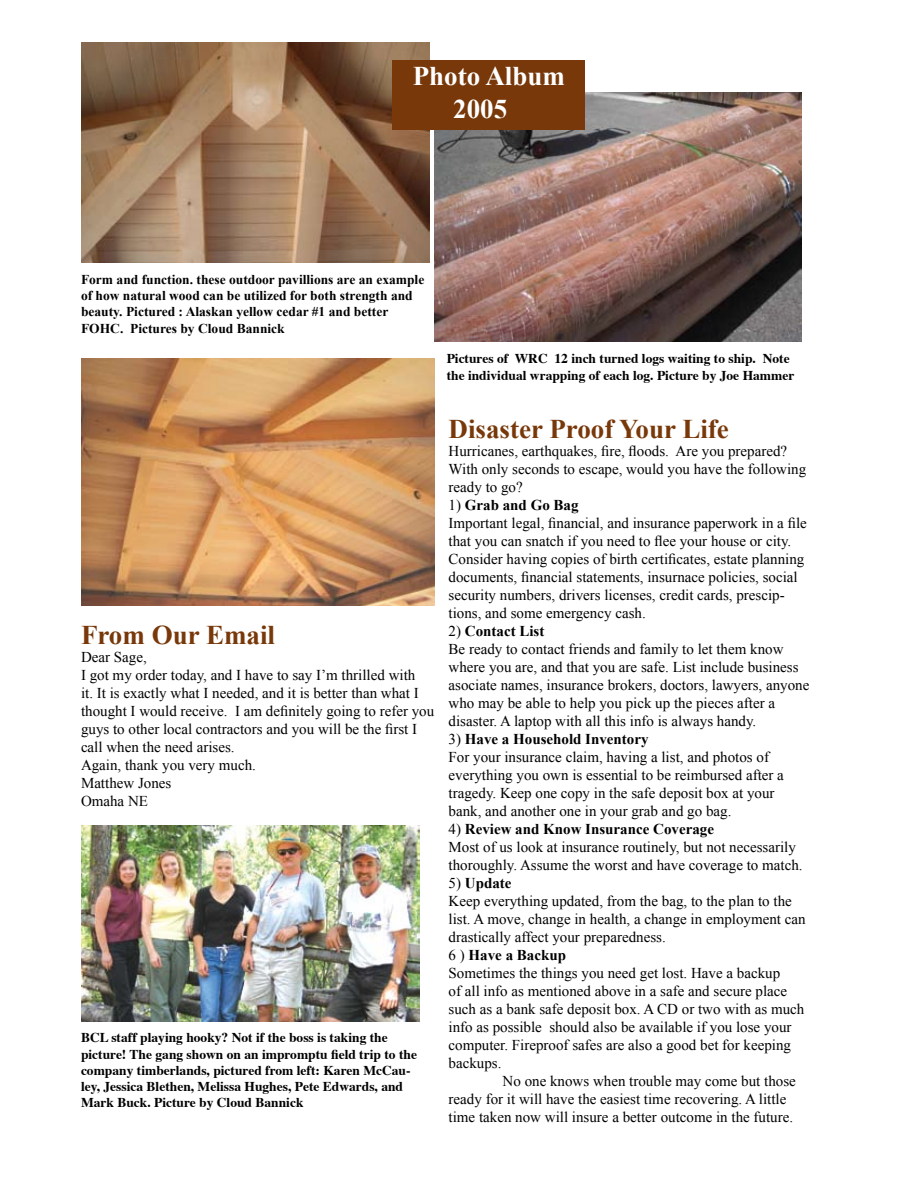
<style>
.page{position:relative;width:918px;height:1188px;background:#fff}
.page>*{position:absolute;margin:0;border:0;box-sizing:border-box;transform-origin:0 0}
.t1{font:700 27px "Times New Roman";color:#783809}
.t2{font:700 27px/32.4px "Times New Roman";color:#fff}
.t3{font:15px/18px "Times New Roman";color:#000}
.t4{font:700 13.5px/16.2px "Times";color:#000}
.t5{font:700 13.5px/16.2px "Times New Roman";color:#000}
.s1{font-weight:700}
</style>
<div class="page">
<img style="left:434px;top:92px;width:367px;height:250px">
<img style="left:81px;top:43px;width:349px;height:220px">
<div style="left:392px;top:60px;width:193px;height:70px;background:#783809"></div>
<img style="left:81px;top:359px;width:353px;height:247px">
<img style="left:81px;top:826px;width:338px;height:195px">
<h1 class="t2" style="left:453px;top:60px;width:113px;text-indent:-40px">Photo Album<br>2005</h1>
<p class="t5" style="left:81px;top:271px;width:345px">Form and function. these outdoor pavillions are an example of how natural wood can be utilized for both strength and beauty. Pictured : Alaskan yellow cedar #1 and better FOHC. Pictures by Cloud Bannick</p>
<p class="t4" style="left:447px;top:349px;width:349px">Pictures of WRC 12 inch turned logs waiting to ship. Note the individual wrapping of each log. Picture by Joe Hammer</p>
<h1 class="t1" style="left:81px;top:620px;width:196px">From Our Email</h1>
<p class="t3" style="left:81px;top:648px;width:355px">Dear Sage,<br>I got my order today, and I have to say I’m thrilled with<br>it. It is exactly what I needed, and it is better than what I thought I would receive. I am definitely going to refer you guys to other local contractors and you will be the first I call when the need arises.<br>Again, thank you very much.<br>Matthew Jones<br>Omaha NE</p>
<p class="t4" style="left:81px;top:1028px;width:338px">BCL staff playing hooky? Not if the boss is taking the picture! The gang shown on an impromptu field trip to the company timberlands, pictured from left: Karen McCau&shy;ley, Jessica Blethen, Melissa Hughes, Pete Edwards, and Mark Buck. Picture by Cloud Bannick</p>
<h1 class="t1" style="left:449px;top:413px;width:282px">Disaster Proof Your Life</h1>
<p class="t3" style="left:449px;top:442px;width:359px">Hurricanes, earthquakes, fire, floods. Are you prepared?<br>With only seconds to escape, would you have the following ready to go?</p>
<p class="t3" style="left:449px;top:496px;width:360px">1) <span class="s1">Grab and Go Bag<br></span>Important legal, financial, and insurance paperwork in a file that you can snatch if you need to flee your house or city.<br>Consider having copies of birth certificates, estate planning documents, financial statements, insurnace policies, social security numbers, drivers licenses, credit cards, prescip&shy;tions, and some emergency cash.</p>
<p class="t3" style="left:449px;top:622px;width:362px">2) <span class="s1">Contact List<br></span>Be ready to contact friends and family to let them know where you are, and that you are safe. List include business asociate names, insurance brokers, doctors, lawyers, anyone who may be able to help you pick up the pieces after a disaster. A laptop with all this info is always handy.</p>
<p class="t3" style="left:449px;top:730px;width:337px">3) <span class="s1">Have a Household Inventory<br></span>For your insurance claim, having a list, and photos of everything you own is essential to be reimbursed after a tragedy. Keep one copy in the safe deposit box at your bank, and another one in your grab and go bag.</p>
<p class="t3" style="left:449px;top:820px;width:355px">4) <span class="s1">Review and Know Insurance Coverage<br></span>Most of us look at insurance routinely, but not necessarily thoroughly. Assume the worst and have coverage to match.</p>
<p class="t3" style="left:449px;top:874px;width:359px">5) <span class="s1">Update<br></span>Keep everything updated, from the bag, to the plan to the list. A move, change in health, a change in employment can drastically affect your preparedness.<br>6 ) <span class="s1">Have a Backup<br></span>Sometimes the things you need get lost. Have a backup<br>of all info as mentioned above in a safe and secure place such as a bank safe deposit box. A CD or two with as much info as possible should also be available if you lose your computer. Fireproof safes are also a good bet for keeping backups.</p>
<p class="t3" style="left:449px;top:1072px;width:349px;text-indent:54px">No one knows when trouble may come but those ready for it will have the easiest time recovering. A little time taken now will insure a better outcome in the future.</p>
</div>
